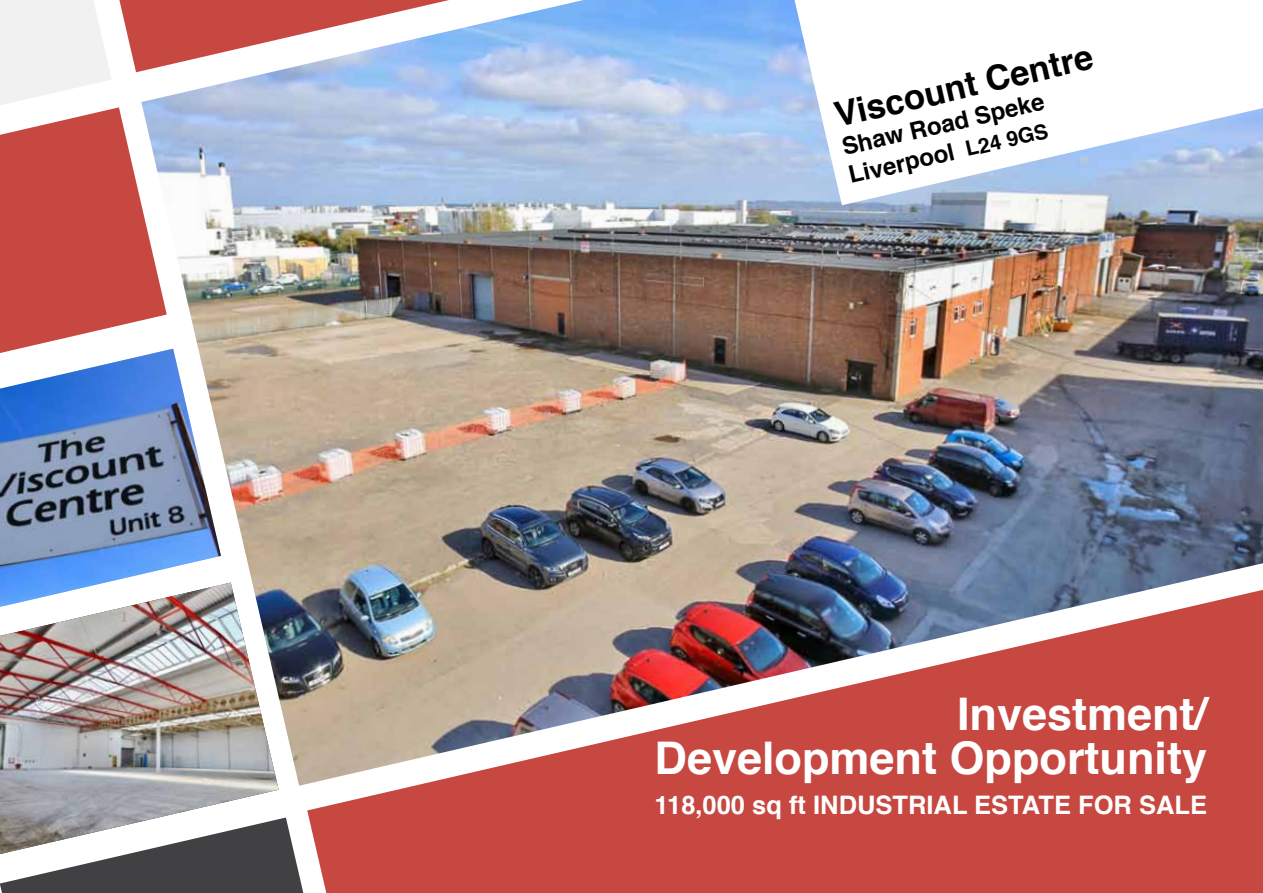
<style>
.page{position:relative;width:1263px;height:893px;background:#fff}
.page>*{position:absolute;margin:0;border:0;box-sizing:border-box;transform-origin:0 0}
.t1{font:700 45px "Helvetica";color:#fff}
.t2{font:700 34.5px "Helvetica";color:#000}
.t3{font:700 25.5px "Helvetica";color:#fff}
.t4{font:700 24px/28.8px "Helvetica";color:#000}
.s1{font-size:21px}
</style>
<div class="page">
<img style="left:221px;top:0;width:1042px;height:786px">
<img style="left:0;top:353px;width:221px;height:230px">
<img style="left:0;top:583px;width:279px;height:234px">
<svg style="left:0;top:817px;width:303px;height:76px"></svg>
<svg style="left:307px;top:590px;width:956px;height:303px;background:#bb6763"></svg>
<img style="left:0;top:0;width:449px;height:353px">
<svg style="left:794px;top:0;width:469px;height:205px"></svg>
<h2 class="t2" style="left:829px;top:88px;width:265px;rotate:-13deg">Viscount Centre</h2>
<p class="t4" style="left:839px;top:133px;width:208px;rotate:-13deg">Shaw Road Speke<br>Liverpool <span class="s1">L24 9GS</span></p>
<h1 class="t1" style="left:957px;top:678px;width:252px">Investment/</h1>
<h1 class="t1" style="left:654px;top:722px;width:554px">Development Opportunity</h1>
<p class="t3" style="left:654px;top:785px;width:554px">118,000 sq ft INDUSTRIAL ESTATE FOR SALE</p>
</div>
